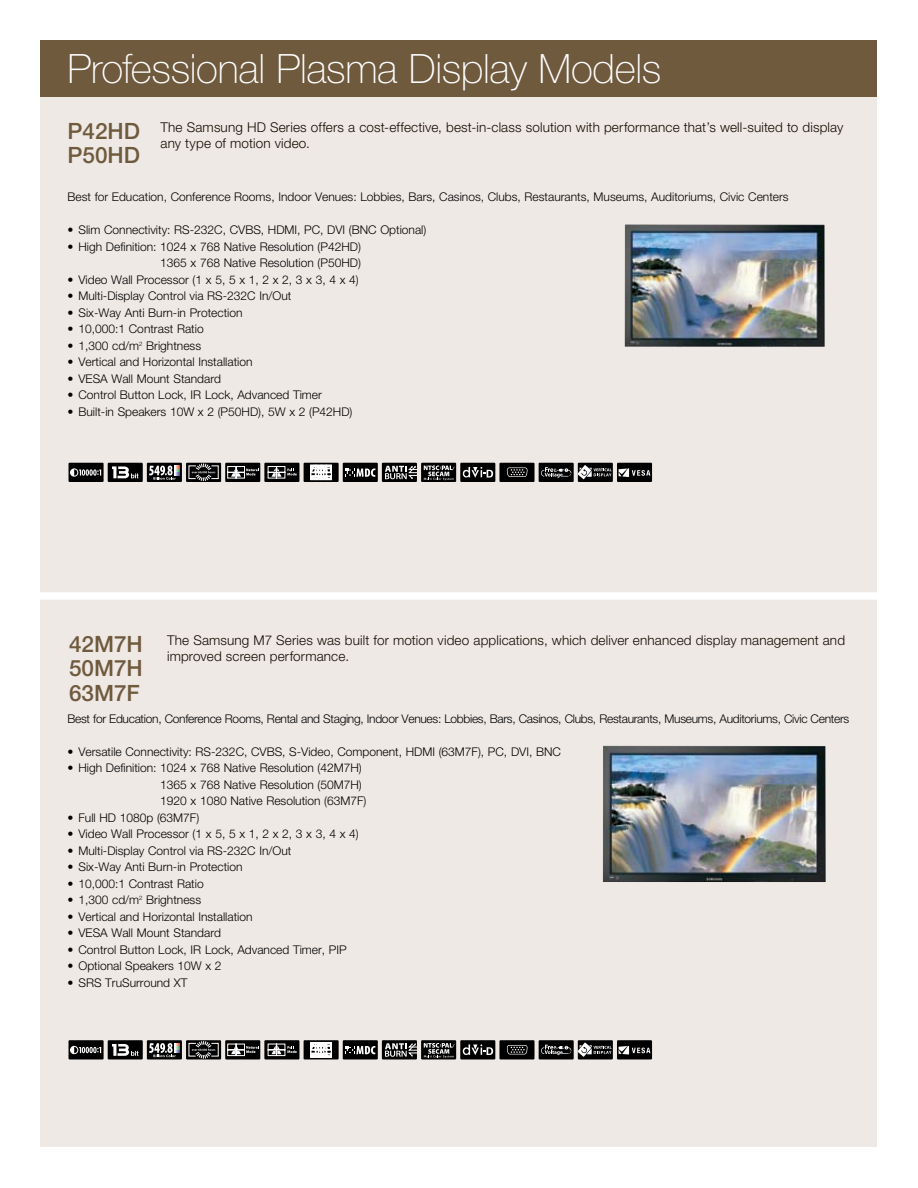
<style>
.page{position:relative;width:918px;height:1188px;background:#fff}
.page>*{position:absolute;margin:0;border:0;box-sizing:border-box;transform-origin:0 0}
.t1{font:100 40.5px "Helvetica Neue";letter-spacing:-.01em;color:#fff}
.t2{font:500 22.5px/24.5px "Helvetica Neue";color:#6f5a3e}
.t3{font:300 13.5px/16.2px "Helvetica Neue";letter-spacing:.01em;color:#140b01}
.t4{font:300 12px/16.5px "Helvetica Neue";color:#000;text-align:right}
.t5{font:300 12px "Helvetica Neue";letter-spacing:-.025em;color:#000}
</style>
<div class="page">
<div style="left:40px;top:40px;width:838px;height:1108px;background:#efe9e5"></div>
<div style="left:37px;top:592px;width:844px;height:8px;background:#fff"></div>
<div style="left:69px;top:463px;width:35px;height:19px;background:#000"></div>
<div style="left:70px;top:469px;width:8px;height:8px;border:1px solid #fff;border-radius:50%"></div>
<svg style="left:71px;top:469px;width:30px;height:7px"></svg>
<div style="left:108px;top:463px;width:35px;height:19px;background:#000"></div>
<svg style="left:112px;top:466px;width:27px;height:12px"></svg>
<div style="left:147px;top:463px;width:35px;height:19px;background:#000"></div>
<svg style="left:149px;top:466px;width:31px;height:14px"></svg>
<div style="left:499px;top:463px;width:36px;height:19px;background:#000"></div>
<svg style="left:507px;top:467px;width:21px;height:10px"></svg>
<div style="left:343px;top:463px;width:35px;height:19px;background:#000"></div>
<svg style="left:345px;top:468px;width:31px;height:9px"></svg>
<div style="left:578px;top:463px;width:35px;height:19px;background:#000"></div>
<svg style="left:578px;top:465px;width:34px;height:14px"></svg>
<div style="left:617px;top:463px;width:35px;height:19px;background:#000"></div>
<svg style="left:619px;top:468px;width:31px;height:9px"></svg>
<svg style="left:382px;top:463px;width:35px;height:19px"></svg>
<svg style="left:385px;top:466px;width:32px;height:13px"></svg>
<svg style="left:421px;top:463px;width:35px;height:19px"></svg>
<svg style="left:424px;top:466px;width:30px;height:14px"></svg>
<svg style="left:304px;top:463px;width:35px;height:19px"></svg>
<svg style="left:311px;top:465px;width:21px;height:15px"></svg>
<div style="left:225px;top:463px;width:35px;height:19px;background:#000"></div>
<svg style="left:227px;top:466px;width:32px;height:13px"></svg>
<div style="left:264px;top:463px;width:35px;height:19px;background:#000"></div>
<svg style="left:268px;top:466px;width:29px;height:13px"></svg>
<div style="left:186px;top:463px;width:35px;height:19px;background:#000"></div>
<svg style="left:188px;top:463px;width:31px;height:18px"></svg>
<div style="left:539px;top:463px;width:35px;height:19px;background:#000"></div>
<svg style="left:541px;top:467px;width:30px;height:11px"></svg>
<div style="left:460px;top:463px;width:35px;height:19px;background:#000"></div>
<svg style="left:463px;top:467px;width:30px;height:11px"></svg>
<div style="left:69px;top:1040px;width:35px;height:19px;background:#000"></div>
<div style="left:70px;top:1046px;width:8px;height:8px;border:1px solid #fff;border-radius:50%"></div>
<svg style="left:71px;top:1046px;width:30px;height:8px"></svg>
<div style="left:108px;top:1040px;width:35px;height:19px;background:#000"></div>
<svg style="left:112px;top:1044px;width:27px;height:12px"></svg>
<div style="left:147px;top:1040px;width:35px;height:19px;background:#000"></div>
<svg style="left:149px;top:1043px;width:31px;height:14px"></svg>
<div style="left:499px;top:1040px;width:36px;height:19px;background:#000"></div>
<svg style="left:507px;top:1045px;width:21px;height:9px"></svg>
<div style="left:343px;top:1040px;width:35px;height:19px;background:#000"></div>
<svg style="left:345px;top:1046px;width:31px;height:8px"></svg>
<div style="left:578px;top:1040px;width:35px;height:19px;background:#000"></div>
<svg style="left:578px;top:1042px;width:34px;height:15px"></svg>
<div style="left:617px;top:1040px;width:35px;height:19px;background:#000"></div>
<svg style="left:619px;top:1046px;width:31px;height:9px"></svg>
<div style="left:382px;top:1040px;width:35px;height:19px;background:#000"></div>
<svg style="left:385px;top:1043px;width:32px;height:14px"></svg>
<div style="left:421px;top:1040px;width:35px;height:19px;background:#000"></div>
<svg style="left:424px;top:1043px;width:30px;height:15px"></svg>
<svg style="left:304px;top:1040px;width:35px;height:19px"></svg>
<svg style="left:311px;top:1042px;width:21px;height:15px"></svg>
<svg style="left:225px;top:1040px;width:35px;height:19px"></svg>
<svg style="left:227px;top:1044px;width:32px;height:12px"></svg>
<svg style="left:264px;top:1040px;width:35px;height:19px"></svg>
<svg style="left:268px;top:1044px;width:29px;height:12px"></svg>
<div style="left:186px;top:1040px;width:35px;height:19px;background:#000"></div>
<svg style="left:188px;top:1041px;width:31px;height:18px"></svg>
<div style="left:539px;top:1040px;width:35px;height:19px;background:#000"></div>
<svg style="left:541px;top:1045px;width:30px;height:10px"></svg>
<div style="left:460px;top:1040px;width:35px;height:19px;background:#000"></div>
<svg style="left:463px;top:1044px;width:30px;height:11px"></svg>
<div style="left:40px;top:40px;width:838px;height:57px;background:#6f5a3e"></div>
<img style="left:603px;top:745px;width:223px;height:137px">
<img style="left:625px;top:224px;width:200px;height:123px">
<h1 class="t1" style="left:68px;top:45px;width:595px">Professional Plasma Display Models</h1>
<h2 class="t2" style="left:68px;top:119px;width:74px">P42HD<br>P50HD</h2>
<p class="t3" style="left:160px;top:119px;width:684px">The Samsung HD Series offers a cost-effective, best-in-class solution with performance that’s well-suited to display any type of motion video.</p>
<p class="t4" style="left:68px;top:189px;width:723px">Best for Education, Conference Rooms, Indoor Venues: Lobbies, Bars, Casinos, Clubs, Restaurants, Museums, Auditoriums, Civic Centers</p>
<p class="t4" style="left:68px;top:222px;width:360px">• Slim Connectivity: RS-232C, CVBS, HDMI, PC, DVI (BNC Optional)</p>
<p class="t4" style="left:68px;top:238px;width:295px">• High Definition: 1024 x 768 Native Resolution (P42HD)<br>1365 x 768 Native Resolution (P50HD)</p>
<p class="t4" style="left:68px;top:271px;width:293px">• Video Wall Processor (1 x 5, 5 x 1, 2 x 2, 3 x 3, 4 x 4)</p>
<p class="t4" style="left:68px;top:288px;width:225px">• Multi-Display Control via RS-232C In/Out</p>
<p class="t4" style="left:68px;top:304px;width:177px">• Six-Way Anti Burn-in Protection</p>
<p class="t4" style="left:68px;top:321px;width:138px">• 10,000:1 Contrast Ratio</p>
<p class="t4" style="left:68px;top:337px;width:135px">• 1,300 cd/m<sup>2</sup> Brightness</p>
<p class="t4" style="left:68px;top:354px;width:187px">• Vertical and Horizontal Installation</p>
<p class="t4" style="left:68px;top:370px;width:155px">• VESA Wall Mount Standard</p>
<p class="t4" style="left:68px;top:387px;width:256px">• Control Button Lock, IR Lock, Advanced Timer</p>
<p class="t4" style="left:68px;top:403px;width:286px">• Built-in Speakers 10W x 2 (P50HD), 5W x 2 (P42HD)</p>
<h2 class="t2" style="left:69px;top:632px;width:75px;text-align:justify">42M7H 50M7H 63M7F</h2>
<p class="t3" style="left:167px;top:632px;width:680px">The Samsung M7 Series was built for motion video applications, which deliver enhanced display management and improved screen performance.</p>
<p class="t5" style="left:68px;top:711px;width:783px">Best for Education, Conference Rooms, Rental and Staging, Indoor Venues: Lobbies, Bars, Casinos, Clubs, Restaurants, Museums, Auditoriums, Civic Centers</p>
<p class="t4" style="left:68px;top:743px;width:495px">• Versatile Connectivity: RS-232C, CVBS, S-Video, Component, HDMI (63M7F), PC, DVI, BNC</p>
<p class="t4" style="left:160px;top:760px;width:208px;text-align:left;text-indent:-93px">• High Definition: 1024 x 768 Native Resolution (42M7H)<br>1365 x 768 Native Resolution (50M7H)<br>1920 x 1080 Native Resolution (63M7F)</p>
<p class="t4" style="left:68px;top:809px;width:133px">• Full HD 1080p (63M7F)</p>
<p class="t4" style="left:68px;top:826px;width:293px">• Video Wall Processor (1 x 5, 5 x 1, 2 x 2, 3 x 3, 4 x 4)</p>
<p class="t4" style="left:68px;top:842px;width:225px">• Multi-Display Control via RS-232C In/Out</p>
<p class="t4" style="left:68px;top:859px;width:177px">• Six-Way Anti Burn-in Protection</p>
<p class="t4" style="left:68px;top:875px;width:138px">• 10,000:1 Contrast Ratio</p>
<p class="t4" style="left:68px;top:892px;width:135px">• 1,300 cd/m<sup>2</sup> Brightness</p>
<p class="t4" style="left:68px;top:908px;width:187px">• Vertical and Horizontal Installation</p>
<p class="t4" style="left:68px;top:925px;width:155px">• VESA Wall Mount Standard</p>
<p class="t4" style="left:68px;top:941px;width:281px">• Control Button Lock, IR Lock, Advanced Timer, PIP</p>
<p class="t4" style="left:68px;top:958px;width:156px">• Optional Speakers 10W x 2</p>
<p class="t4" style="left:68px;top:974px;width:121px">• SRS TruSurround XT</p>
</div>
